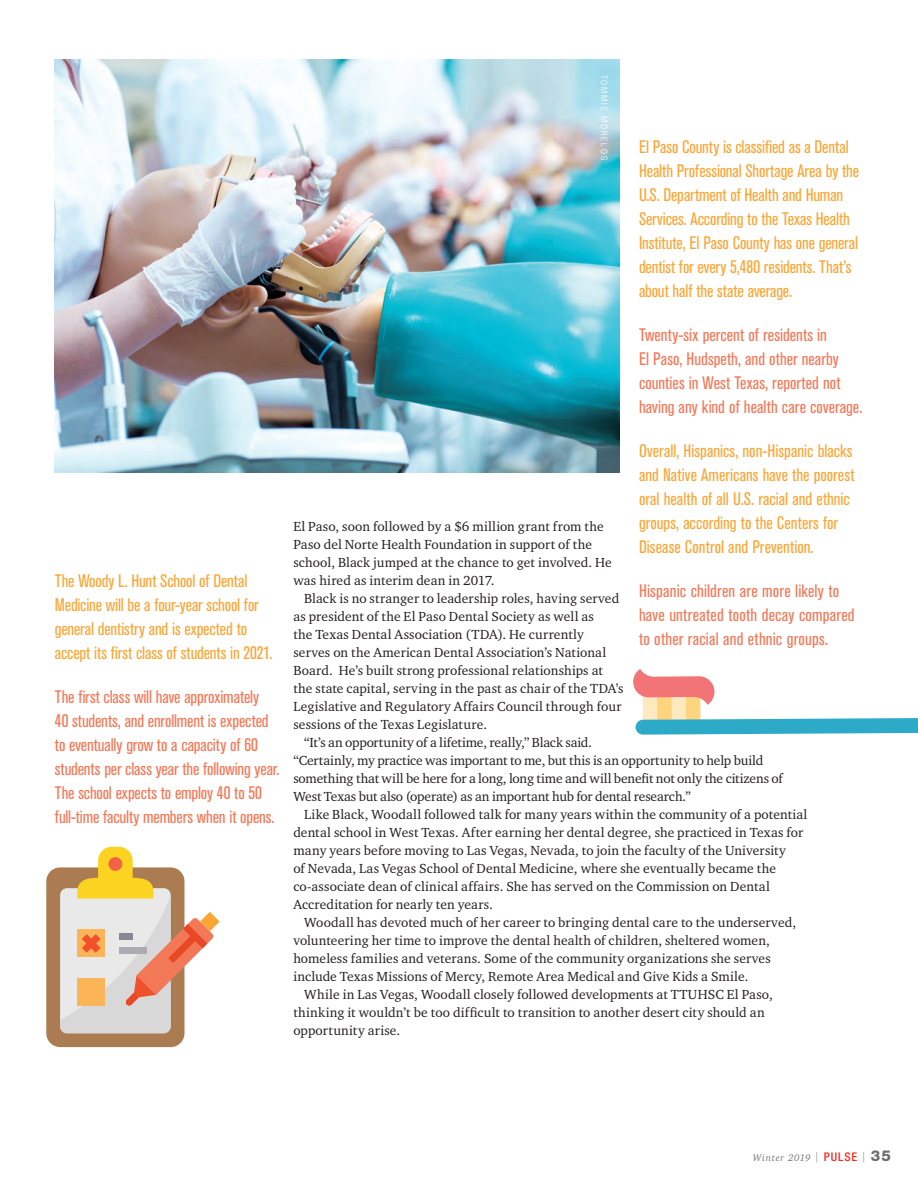
<style>
.page{position:relative;width:918px;height:1188px;background:#fff}
.page>*{position:absolute;margin:0;border:0;box-sizing:border-box;transform-origin:0 0}
.t1{font:condensed 18px/24px "Akzidenz Grotesk BE";color:#faa636}
.t2{font:condensed 18px/24px "Akzidenz Grotesk BE";color:#f37857}
.t3{font:13.5px/18px "Charter ITC";letter-spacing:.005em;color:#231f20}
.t4{font:italic 9.75px "Charter ITC";letter-spacing:.07em;color:#76787b}
.t5{font:300 condensed 9px "Helvetica Neue LT Std";letter-spacing:.2em;color:#fff}
.s1{font-family:"Helvetica Neue LT Std";font-weight:500;font-style:normal;font-stretch:condensed;font-size:12px;color:#ee2e22}
.s2{font-family:"Helvetica Neue LT Std";font-weight:800;font-style:normal;font-size:15px;color:#6c6d70}
</style>
<div class="page">
<img style="left:55px;top:59px;width:565px;height:413px">
<svg style="left:633px;top:669px;width:285px;height:66px"></svg>
<div style="left:46px;top:867px;width:138px;height:180px;background:#ab7c51;border-radius:14px"></div>
<svg style="left:60px;top:847px;width:160px;height:186px"></svg>
<h1 class="t1" style="left:55px;top:569px;width:219px">The Woody L. Hunt School of Dental Medicine will be a four-year school for general dentistry and is expected to accept its first class of students in 2021.</h1>
<p class="t2" style="left:55px;top:686px;width:226px">The first class will have approximately<br>40 students, and enrollment is expected to eventually grow to a capacity of 60 students per class year the following year.<br>The school expects to employ 40 to 50 full-time faculty members when it opens.</p>
<p class="t5" style="left:609px;top:75px;width:87px;rotate:90deg">TOMMIE MORELOS</p>
<p class="t1" style="left:639px;top:135px;width:222px">El Paso County is classified as a Dental Health Professional Shortage Area by the U.S. Department of Health and Human Services. According to the Texas Health Institute, El Paso County has one general dentist for every 5,480 residents. That’s about half the state average.</p>
<h1 class="t2" style="left:639px;top:323px;width:225px">Twenty-six percent of residents in<br>El Paso, Hudspeth, and other nearby counties in West Texas, reported not having any kind of health care coverage.</h1>
<h1 class="t1" style="left:639px;top:439px;width:217px">Overall, Hispanics, non-Hispanic blacks and Native Americans have the poorest oral health of all U.S. racial and ethnic groups, according to the Centers for Disease Control and Prevention.</h1>
<h1 class="t2" style="left:639px;top:580px;width:217px">Hispanic children are more likely to have untreated tooth decay compared to other racial and ethnic groups.</h1>
<p class="t3" style="left:293px;top:517px;width:320px">El Paso, soon followed by a $6 million grant from the Paso del Norte Health Foundation in support of the school, Black jumped at the chance to get involved. He was hired as interim dean in 2017.</p>
<p class="t3" style="left:304px;top:589px;width:317px">Black is no stranger to leadership roles, having served</p>
<p class="t3" style="left:293px;top:607px;width:302px">as president of the El Paso Dental Society as well as</p>
<p class="t3" style="left:293px;top:625px;width:292px">the Texas Dental Association (TDA). He currently</p>
<p class="t3" style="left:293px;top:643px;width:314px">serves on the American Dental Association’s National</p>
<p class="t3" style="left:293px;top:661px;width:311px">Board. He’s built strong professional relationships at</p>
<p class="t3" style="left:293px;top:679px;width:332px">the state capital, serving in the past as chair of the TDA’s</p>
<p class="t3" style="left:293px;top:697px;width:330px">Legislative and Regulatory Affairs Council through four</p>
<p class="t3" style="left:293px;top:715px;width:195px">sessions of the Texas Legislature.</p>
<p class="t3" style="left:304px;top:733px;width:289px">“It’s an opportunity of a lifetime, really,” Black said.</p>
<p class="t3" style="left:293px;top:751px;width:471px">“Certainly, my practice was important to me, but this is an opportunity to help build</p>
<p class="t3" style="left:293px;top:769px;width:491px">something that will be here for a long, long time and will benefit not only the citizens of</p>
<p class="t3" style="left:293px;top:787px;width:399px">West Texas but also (operate) as an important hub for dental research.”</p>
<p class="t3" style="left:304px;top:805px;width:505px">Like Black, Woodall followed talk for many years within the community of a potential</p>
<p class="t3" style="left:293px;top:823px;width:511px">dental school in West Texas. After earning her dental degree, she practiced in Texas for</p>
<p class="t3" style="left:293px;top:841px;width:494px">many years before moving to Las Vegas, Nevada, to join the faculty of the University</p>
<p class="t3" style="left:293px;top:859px;width:484px">of Nevada, Las Vegas School of Dental Medicine, where she eventually became the</p>
<p class="t3" style="left:293px;top:877px;width:478px">co-associate dean of clinical affairs. She has served on the Commission on Dental</p>
<p class="t3" style="left:293px;top:895px;width:201px">Accreditation for nearly ten years.</p>
<p class="t3" style="left:304px;top:913px;width:493px">Woodall has devoted much of her career to bringing dental care to the underserved,</p>
<p class="t3" style="left:293px;top:931px;width:478px">volunteering her time to improve the dental health of children, sheltered women,</p>
<p class="t3" style="left:293px;top:949px;width:479px">homeless families and veterans. Some of the community organizations she serves</p>
<p class="t3" style="left:293px;top:967px;width:457px">include Texas Missions of Mercy, Remote Area Medical and Give Kids a Smile.</p>
<p class="t3" style="left:304px;top:985px;width:470px">While in Las Vegas, Woodall closely followed developments at TTUHSC El Paso,</p>
<p class="t3" style="left:293px;top:1003px;width:473px">thinking it wouldn’t be too difficult to transition to another desert city should an</p>
<p class="t3" style="left:293px;top:1021px;width:108px">opportunity arise.</p>
<p class="t4" style="left:753px;top:1152px;width:140px">Winter 2019 <sup>|</sup> <span class="s1">PULSE</span> <sup>|</sup> <span class="s2">35</span></p>
</div>
